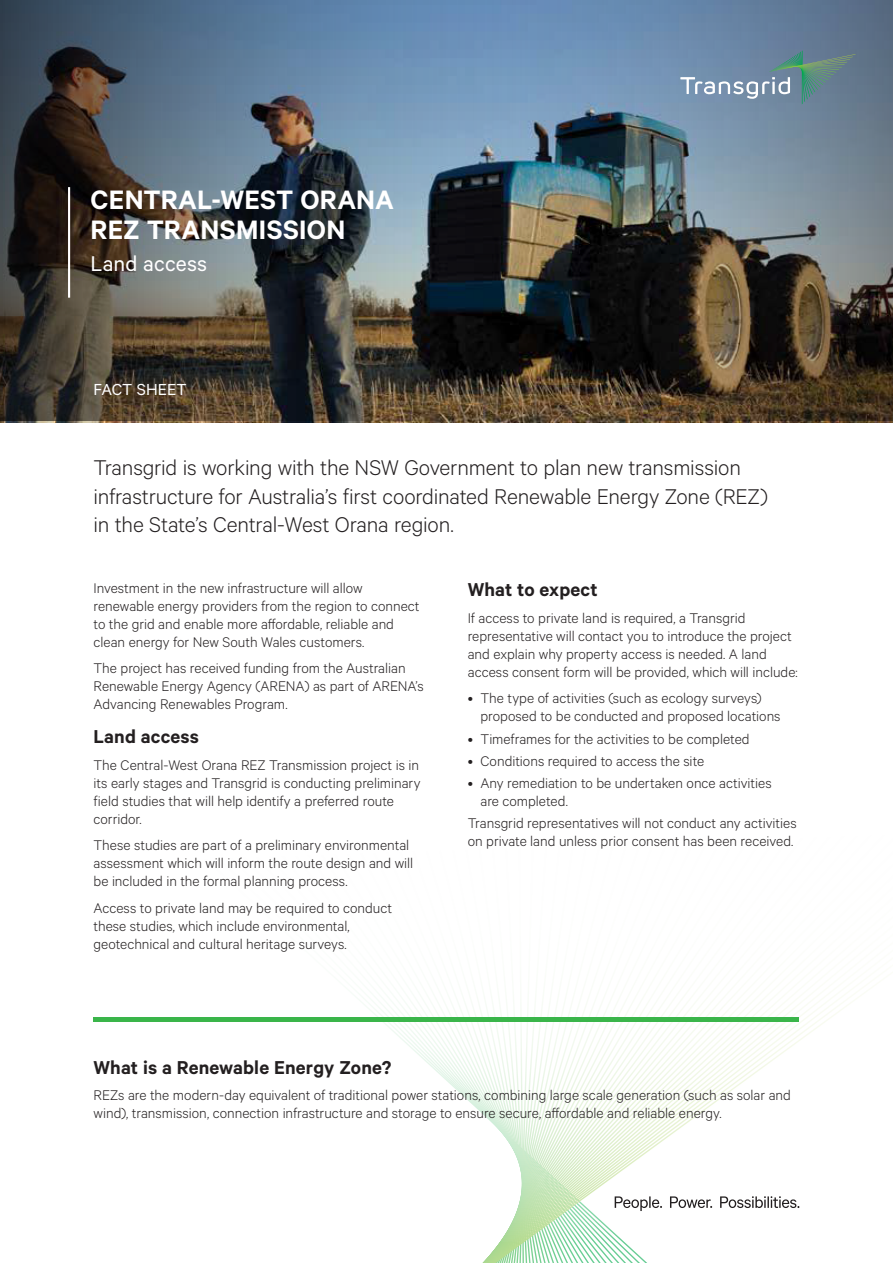
<style>
.page{position:relative;width:893px;height:1263px;background:#fff}
.page>*{position:absolute;margin:0;border:0;box-sizing:border-box;transform-origin:0 0}
.Title_Fact_Sheet_20{font:600 30px/30px "Calibre";letter-spacing:.01em;color:#fff}
.Calibre_Light___16pt{font:300 24px/28.8px "Calibre";letter-spacing:-.01em;color:#231f20}
.Subtitle_Fact_Sheet{font:24px "Calibre";letter-spacing:.005em;color:#fff}
.Calibre_Semibold___1{font:600 21px "Calibre";letter-spacing:.01em;color:#231f20}
.Subtitle_Fact_Sheet-2{font:18px "Calibre";letter-spacing:-.005em;color:#fff}
.Calibre_Light___10_5{font:300 15.75px/18px "Calibre";color:#231f20}
</style>
<div class="page">
<svg style="left:705px;top:0;width:188px;height:421px;background:#636769"></svg>
<img style="left:0;top:0;width:705px;height:421px">
<svg style="left:93px;top:996px;width:767px;height:267px"></svg>
<div style="left:94px;top:1017px;width:705px;height:5px;background:#3ab54a"></div>
<hr style="left:68px;top:187px;width:2px;height:111px;background:#fff">
<svg style="left:615px;top:1196px;width:184px;height:15px"></svg>
<svg style="left:680px;top:51px;width:176px;height:53px;background:#738fa1"></svg>
<p class="Title_Fact_Sheet_20" style="left:91px;top:184px;width:305px">CENTRAL-WEST ORANA<br>REZ TRANSMISSION</p>
<p class="Subtitle_Fact_Sheet" style="left:91px;top:250px;width:118px">Land access</p>
<p class="Subtitle_Fact_Sheet-2" style="left:94px;top:379px;width:95px">FACT SHEET</p>
<p class="Calibre_Light___16pt" style="left:94px;top:452px;width:676px">Transgrid is working with the NSW Government to plan new transmission infrastructure for Australia’s first coordinated Renewable Energy Zone (REZ) in the State’s Central-West Orana region.</p>
<p class="Calibre_Light___10_5" style="left:94px;top:578px;width:328px">Investment in the new infrastructure will allow renewable energy providers from the region to connect to the grid and enable more affordable, reliable and clean energy for New South Wales customers.</p>
<p class="Calibre_Light___10_5" style="left:94px;top:659px;width:332px">The project has received funding from the Australian<br>Renewable Energy Agency (ARENA) as part of ARENA’s<br>Advancing Renewables Program.</p>
<p class="Calibre_Semibold___1" style="left:94px;top:724px;width:107px">Land access</p>
<p class="Calibre_Light___10_5" style="left:94px;top:755px;width:328px">The Central-West Orana REZ Transmission project is in its early stages and Transgrid is conducting preliminary field studies that will help identify a preferred route corridor.</p>
<p class="Calibre_Light___10_5" style="left:94px;top:835px;width:321px">These studies are part of a preliminary environmental assessment which will inform the route design and will be included in the formal planning process.</p>
<p class="Calibre_Light___10_5" style="left:94px;top:898px;width:300px">Access to private land may be required to conduct these studies, which include environmental, geotechnical and cultural heritage surveys.</p>
<p class="Calibre_Semibold___1" style="left:468px;top:577px;width:132px">What to expect</p>
<p class="Calibre_Light___10_5" style="left:468px;top:608px;width:331px">If access to private land is required, a Transgrid representative will contact you to introduce the project and explain why property access is needed. A land access consent form will be provided, which will include:</p>
<p class="Calibre_Light___10_5" style="left:480px;top:689px;width:302px;text-indent:-13px">• The type of activities (such as ecology surveys) proposed to be conducted and proposed locations</p>
<p class="Calibre_Light___10_5" style="left:468px;top:729px;width:283px">• Timeframes for the activities to be completed</p>
<p class="Calibre_Light___10_5" style="left:468px;top:751px;width:238px">• Conditions required to access the site</p>
<p class="Calibre_Light___10_5" style="left:480px;top:773px;width:293px;text-indent:-13px">• Any remediation to be undertaken once activities are completed.</p>
<p class="Calibre_Light___10_5" style="left:468px;top:814px;width:330px">Transgrid representatives will not conduct any activities on private land unless prior consent has been received.</p>
<p class="Calibre_Semibold___1" style="left:94px;top:1055px;width:299px">What is a Renewable Energy Zone?</p>
<p class="Calibre_Light___10_5" style="left:94px;top:1086px;width:699px">REZs are the modern-day equivalent of traditional power stations, combining large scale generation (such as solar and wind), transmission, connection infrastructure and storage to ensure secure, affordable and reliable energy.</p>
</div>
